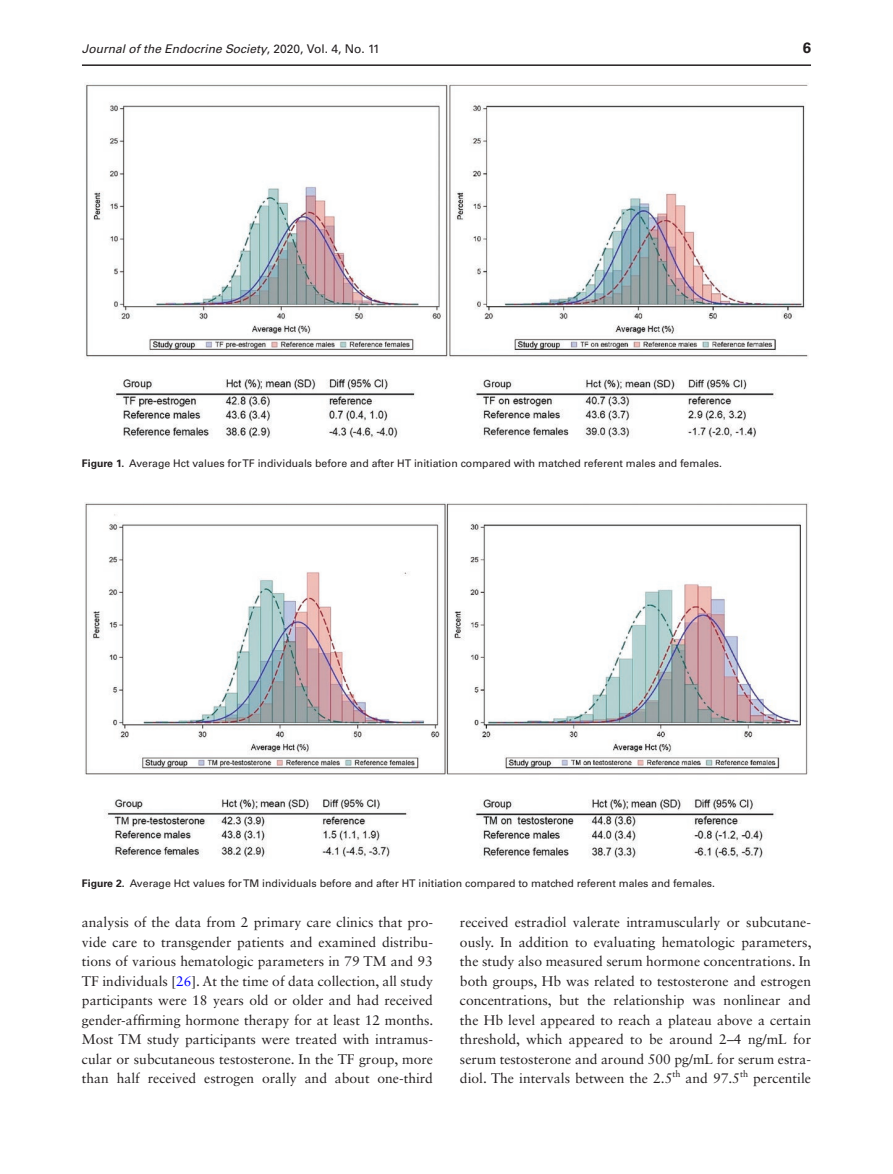
<style>
.page{position:relative;width:893px;height:1174px;background:#fff}
.page>*{position:absolute;margin:0;border:0;box-sizing:border-box;transform-origin:0 0}
.t1{font:700 15px "Univers LT Std";color:#231f20}
.t2{font:13.8px/19.5px "Sabon LT Std";color:#231f20;text-align:justify}
.t3{font:italic 12px "Univers LT Std";color:#231f20}
.t4{font:10.5px "Univers LT Std";color:#231f20}
.t5{font:9.15px "Sabon LT Std";color:#231f20}
.s1{font-style:normal}
.s2{font-weight:700}
.s3{color:#00f}
</style>
<div class="page">
<hr style="left:82px;top:64px;width:729px;height:2px;background:#231f20">
<img style="left:85px;top:502px;width:723px;height:356px">
<img style="left:85px;top:83px;width:723px;height:355px">
<p class="t3" style="left:82px;top:42px;width:299px">Journal of the Endocrine Society<span class="s1">, 2020, Vol. 4, No. 11</span></p>
<p class="t1" style="left:803px;top:39px;width:10px">6</p>
<p class="t4" style="left:82px;top:457px;width:642px"><span class="s2">Figure 1.</span> Average Hct values for TF individuals before and after HT initiation compared with matched referent males and females.</p>
<p class="t4" style="left:82px;top:877px;width:635px"><span class="s2">Figure 2.</span> Average Hct values for TM individuals before and after HT initiation compared to matched referent males and females.</p>
<p class="t2" style="left:82px;top:912px;width:353px">analysis of the data from 2 primary care clinics that pro&shy;vide care to transgender patients and examined distribu&shy;tions of various hematologic parameters in 79 TM and 93<br>TF individuals [<span class="s3">26</span>]. At the time of data collection, all study participants were 18 years old or older and had received gender-affirming hormone therapy for at least 12 months.<br>Most TM study participants were treated with intramus&shy;cular or subcutaneous testosterone. In the TF group, more than half received estrogen orally and about one-third</p>
<p class="t2" style="left:460px;top:912px;width:353px">received estradiol valerate intramuscularly or subcutane&shy;ously. In addition to evaluating hematologic parameters, the study also measured serum hormone concentrations. In both groups, Hb was related to testosterone and estrogen concentrations, but the relationship was nonlinear and the Hb level appeared to reach a plateau above a certain threshold, which appeared to be around 2–4 ng/mL for serum testosterone and around 500 pg/mL for serum estra&shy;diol. The intervals between the 2.5<sup>th</sup> and 97.5</p>
<p class="t5" style="left:740px;top:1068px;width:10px">th</p>
<p class="t2" style="left:753px;top:1068px;width:59px">percentile</p>
</div>
